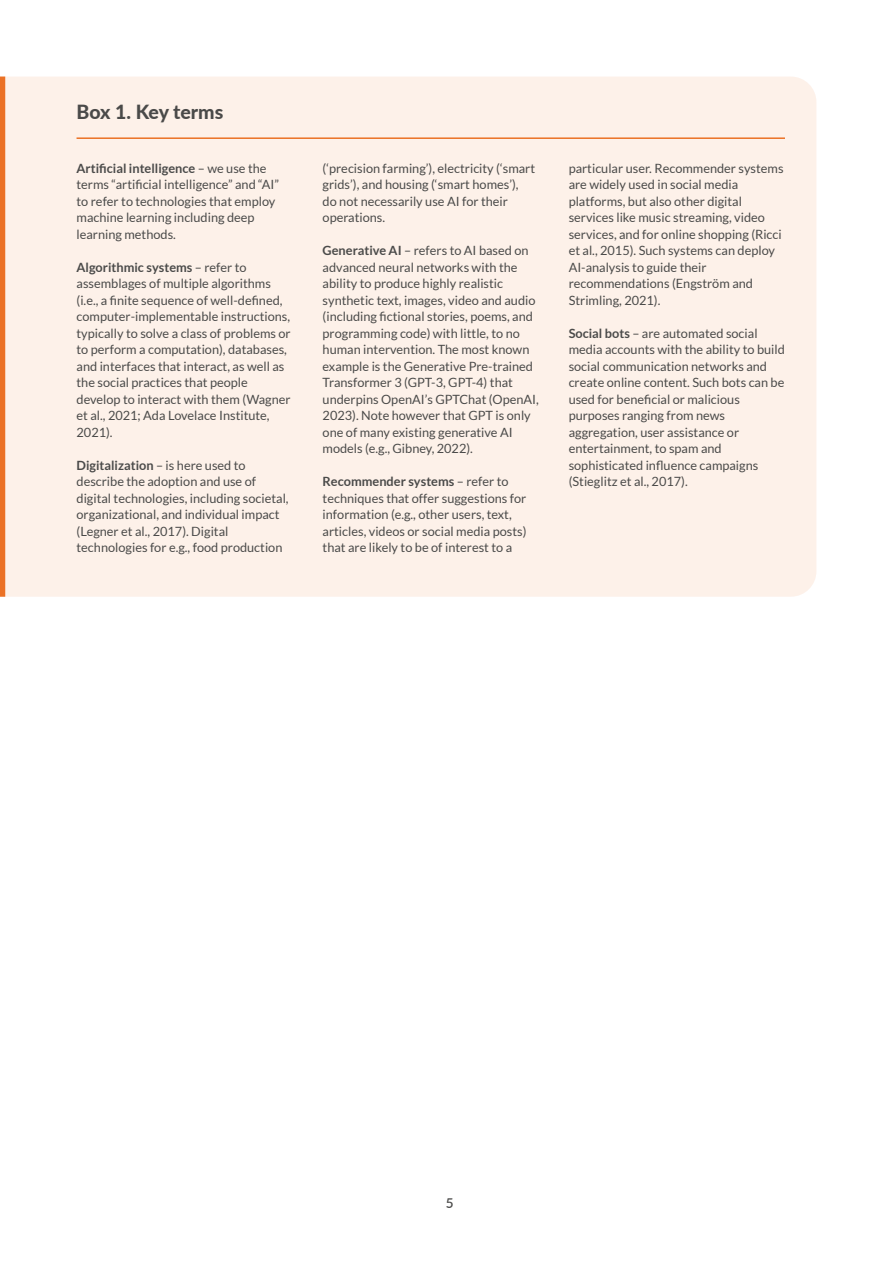
<style>
.page{position:relative;width:893px;height:1263px;background:#fff}
.page>*{position:absolute;margin:0;border:0;box-sizing:border-box;transform-origin:0 0}
.t1{font:800 19.5px "Lato";letter-spacing:-.005em;color:#4a4a49}
.t2{font:600 13.5px "Lato";color:#4a4a49}
.t3{font:12.75px/16.5px "Lato";color:#4a4a49}
.s1{font-weight:700}
</style>
<div class="page">
<div style="left:5px;top:77px;width:811px;height:520px;background:#fdf1e9"></div>
<div style="left:0;top:77px;width:5px;height:520px;background:#eb7125"></div>
<hr style="left:77px;top:137px;width:708px;height:2px;background:#eb7125">
<h1 class="t1" style="left:77px;top:98px;width:148px">Box 1. Key terms</h1>
<p class="t3" style="left:77px;top:160px;width:204px"><span class="s1">Artificial intelligence</span> – we use the terms “artificial intelligence” and “AI” to refer to technologies that employ machine learning including deep learning methods.</p>
<p class="t3" style="left:77px;top:259px;width:216px"><span class="s1">Algorithmic systems</span> – refer to assemblages of multiple algorithms (i.e., a finite sequence of well-defined, computer-implementable instructions, typically to solve a class of problems or to perform a computation), databases, and interfaces that interact, as well as the social practices that people develop to interact with them (Wagner et al., 2021; Ada Lovelace Institute, 2021).</p>
<p class="t3" style="left:77px;top:457px;width:214px"><span class="s1">Digitalization</span> – is here used to describe the adoption and use of digital technologies, including societal, organizational, and individual impact (Legner et al., 2017). Digital technologies for e.g., food production</p>
<p class="t3" style="left:323px;top:160px;width:214px">(‘precision farming’), electricity (‘smart grids’), and housing (‘smart homes’), do not necessarily use AI for their operations.</p>
<p class="t3" style="left:323px;top:242px;width:218px"><span class="s1">Generative AI</span> – refers to AI based on advanced neural networks with the ability to produce highly realistic synthetic text, images, video and audio (including fictional stories, poems, and programming code) with little, to no human intervention. The most known example is the Generative Pre-trained Transformer 3 (GPT-3, GPT-4) that underpins OpenAI’s GPTChat (OpenAI, 2023). Note however that GPT is only one of many existing generative AI models (e.g., Gibney, 2022).</p>
<p class="t3" style="left:323px;top:473px;width:205px"><span class="s1">Recommender systems</span> – refer to techniques that offer suggestions for information (e.g., other users, text, articles, videos or social media posts) that are likely to be of interest to a</p>
<p class="t3" style="left:569px;top:160px;width:216px">particular user. Recommender systems are widely used in social media platforms, but also other digital services like music streaming, video services, and for online shopping (Ricci et al., 2015). Such systems can deploy AI-analysis to guide their recommendations (Engström and Strimling, 2021).</p>
<p class="t3" style="left:569px;top:325px;width:218px"><span class="s1">Social bots</span> – are automated social media accounts with the ability to build social communication networks and create online content. Such bots can be used for beneficial or malicious purposes ranging from news aggregation, user assistance or entertainment, to spam and sophisticated influence campaigns (Stieglitz et al., 2017).</p>
<p class="t2" style="left:446px;top:1193px;width:9px">5</p>
</div>
